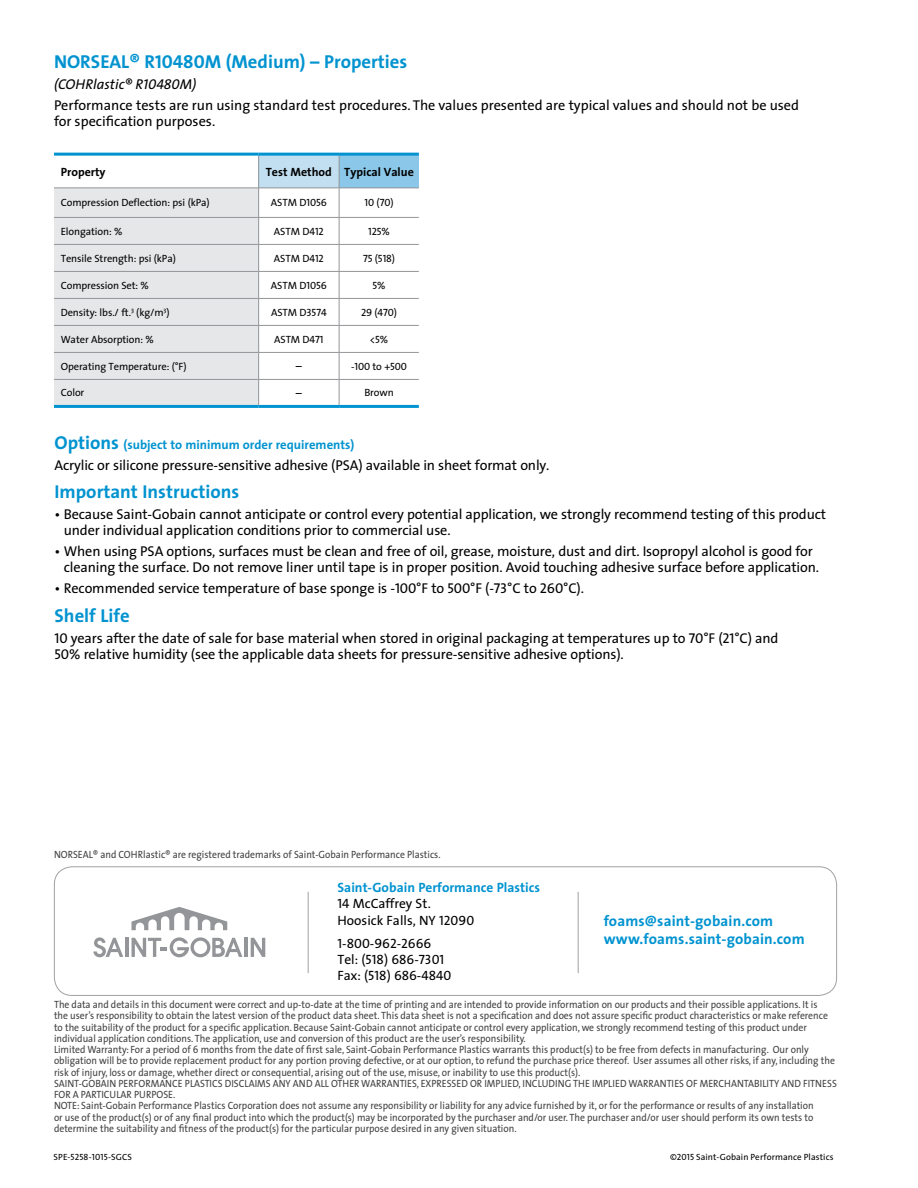
<style>
.page{position:relative;width:918px;height:1188px;background:#fff}
.page>*{position:absolute;margin:0;border:0;box-sizing:border-box;transform-origin:0 0}
.t1{font:700 18.75px "The Sans";color:#0093d0}
.t2{font:700 15px/18px "The Sans";letter-spacing:.01em;color:#0093d0}
.t3{font:14.25px/15.8px "The Sans";letter-spacing:-.01em;color:#000}
.t4{font:700 13.5px/16.2px "The Sans";color:#0093d0}
.t5{font:13.5px/16.2px "The Sans Caps";color:#000}
.t6{font:700 12.75px "The Sans";color:#0093d0}
.t7{font:700 12px "The Sans";color:#000}
.t8{font:12px "The Sans Caps";color:#000}
.t9{font:10.5px/11.2px "The Sans";color:#414042;scale:.92 1}
.t10{font:10.5px "The Sans";letter-spacing:-.01em;color:#000}
.t11{font:10.5px "The Sans Caps";letter-spacing:-.01em;color:#000}
.t12{font:9px "The Sans";letter-spacing:.015em;color:#000}
.t13{font:9px "The Sans Caps";letter-spacing:.01em;color:#000}
.s1{font-family:"The Sans Bold Caps";font-weight:400}
.s2{font-style:italic}
.s3{font-family:"The Sans Caps";font-style:italic}
.s4{font-family:"The Sans"}
.s5{font-size:18.75px}
.s6{font-family:"The Sans Caps"}
.s7{font-family:"The Sans Caps";font-weight:400;color:#000}
.s8{font-weight:400;color:#000}
</style>
<div class="page">
<div style="left:54px;top:866px;width:783px;height:130px;border:1px solid #9fa1a4;border-radius:18px"></div>
<hr style="left:578px;top:892px;width:1px;height:81px;background:#9fa1a4">
<hr style="left:308px;top:892px;width:1px;height:81px;background:#9fa1a4">
<svg style="left:132px;top:907px;width:95px;height:23px"></svg>
<hr style="left:244px;top:938px;width:3px;height:19px;background:#939598">
<svg style="left:251px;top:938px;width:14px;height:19px"></svg>
<hr style="left:125px;top:938px;width:3px;height:19px;background:#939598">
<svg style="left:93px;top:937px;width:30px;height:20px"></svg>
<svg style="left:132px;top:937px;width:110px;height:20px"></svg>
<div style="left:259px;top:154px;width:80px;height:34px;background:#c2dff1"></div>
<div style="left:339px;top:154px;width:80px;height:34px;background:#8ac7e8"></div>
<div style="left:54px;top:189px;width:204px;height:216px;background:#e6e7e8"></div>
<hr style="left:258px;top:156px;width:1px;height:32px;background:#939598">
<hr style="left:339px;top:156px;width:1px;height:32px;background:#939598">
<hr style="left:259px;top:271px;width:80px;height:1px;background:#939598">
<hr style="left:339px;top:271px;width:80px;height:1px;background:#939598">
<hr style="left:259px;top:298px;width:80px;height:1px;background:#939598">
<hr style="left:339px;top:298px;width:80px;height:1px;background:#939598">
<hr style="left:54px;top:217px;width:205px;height:1px;background:#939598">
<hr style="left:54px;top:244px;width:205px;height:1px;background:#939598">
<hr style="left:54px;top:271px;width:205px;height:1px;background:#939598">
<hr style="left:54px;top:298px;width:205px;height:1px;background:#939598">
<hr style="left:54px;top:325px;width:205px;height:1px;background:#939598">
<hr style="left:54px;top:352px;width:205px;height:1px;background:#939598">
<hr style="left:54px;top:379px;width:205px;height:1px;background:#939598">
<hr style="left:259px;top:325px;width:80px;height:1px;background:#939598">
<hr style="left:339px;top:325px;width:80px;height:1px;background:#939598">
<hr style="left:259px;top:352px;width:80px;height:1px;background:#939598">
<hr style="left:339px;top:352px;width:80px;height:1px;background:#939598">
<hr style="left:259px;top:379px;width:80px;height:1px;background:#939598">
<hr style="left:339px;top:379px;width:80px;height:1px;background:#939598">
<hr style="left:259px;top:217px;width:80px;height:1px;background:#939598">
<svg style="left:258px;top:189px;width:1px;height:216px"></svg>
<hr style="left:259px;top:244px;width:80px;height:1px;background:#939598">
<hr style="left:339px;top:217px;width:80px;height:1px;background:#939598">
<svg style="left:339px;top:189px;width:1px;height:216px"></svg>
<hr style="left:339px;top:244px;width:80px;height:1px;background:#939598">
<hr style="left:54px;top:405px;width:205px;height:3px;background:#0093d0">
<hr style="left:259px;top:405px;width:80px;height:3px;background:#0093d0">
<hr style="left:339px;top:405px;width:80px;height:3px;background:#0093d0">
<hr style="left:54px;top:153px;width:205px;height:3px;background:#0093d0">
<hr style="left:259px;top:153px;width:80px;height:3px;background:#0093d0">
<hr style="left:339px;top:153px;width:80px;height:3px;background:#0093d0">
<hr style="left:54px;top:188px;width:205px;height:1px;background:#939598">
<hr style="left:259px;top:188px;width:80px;height:1px;background:#939598">
<hr style="left:339px;top:188px;width:80px;height:1px;background:#939598">
<h1 class="t1" style="left:54px;top:46px;width:355px">NORSEAL® <span class="s1">R10480M (</span>Medium) – Properties</h1>
<h3 class="t3" style="left:54px;top:73px;width:747px;line-height:21.1px"><span class="s2">(COHRlastic® R</span><span class="s3">10480</span><span class="s2">M)<br></span>Performance tests are run using standard test procedures. The values presented are typical values and should not be used</h3>
<h3 class="t3" style="left:54px;top:112px;width:163px">for specification purposes.</h3>
<p class="t7" style="left:61px;top:162px;width:46px">Property</p>
<p class="t7" style="left:266px;top:162px;width:150px">Test Method Typical Value</p>
<p class="t10" style="left:61px;top:194px;width:151px">Compression Deflection: psi (kPa)</p>
<p class="t11" style="left:271px;top:194px;width:57px">ASTM D1056</p>
<p class="t11" style="left:365px;top:194px;width:30px">10 (70)</p>
<p class="t10" style="left:61px;top:222px;width:63px">Elongation: %</p>
<p class="t11" style="left:274px;top:222px;width:51px">ASTM D412</p>
<p class="t11" style="left:368px;top:222px;width:23px">125%</p>
<p class="t10" style="left:61px;top:249px;width:117px">Tensile Strength: psi (kPa)</p>
<p class="t11" style="left:274px;top:249px;width:51px">ASTM D412</p>
<p class="t11" style="left:363px;top:249px;width:34px">75 (518)</p>
<p class="t10" style="left:61px;top:276px;width:90px">Compression Set: %</p>
<p class="t11" style="left:271px;top:276px;width:57px">ASTM D1056</p>
<p class="t11" style="left:373px;top:276px;width:15px">5%</p>
<p class="t10" style="left:61px;top:303px;width:110px">Density: lbs./ ft.<sup>3</sup> (kg/m<sup>3</sup>)</p>
<p class="t11" style="left:271px;top:303px;width:57px">ASTM D3574</p>
<p class="t11" style="left:361px;top:303px;width:38px">29 (470)</p>
<p class="t10" style="left:61px;top:330px;width:95px">Water Absorption: %</p>
<p class="t11" style="left:274px;top:330px;width:51px">ASTM D471</p>
<p class="t11" style="left:370px;top:330px;width:20px"><span class="s4">&lt;</span>5%</p>
<p class="t10" style="left:61px;top:357px;width:127px">Operating Temperature: (°F)</p>
<p class="t8" style="left:296px;top:356px;width:7px">–</p>
<p class="t11" style="left:351px;top:357px;width:57px">-100 <span class="s4">to</span> +500</p>
<p class="t10" style="left:61px;top:384px;width:25px">Color</p>
<p class="t8" style="left:296px;top:383px;width:7px">–</p>
<p class="t10" style="left:364px;top:384px;width:31px">Brown</p>
<p class="t6" style="left:55px;top:434px;width:301px"><span class="s5">Options</span> (subject to minimum order requirements)</p>
<h3 class="t3" style="left:55px;top:457px;width:497px">Acrylic or silicone pressure-sensitive adhesive (PSA) available in sheet format only.</h3>
<h1 class="t1" style="left:55px;top:476px;width:186px">Important Instructions</h1>
<h3 class="t3" style="left:64px;top:506px;width:764px;text-indent:-9px">• Because Saint-Gobain cannot anticipate or control every potential application, we strongly recommend testing of this product under individual application conditions prior to commercial use.</h3>
<p class="t3" style="left:64px;top:543px;width:757px;text-indent:-9px">• When using PSA options, surfaces must be clean and free of oil, grease, moisture, dust and dirt. Isopropyl alcohol is good for cleaning the surface. Do not remove liner until tape is in proper position. Avoid touching adhesive surface before application.</p>
<h3 class="t3" style="left:55px;top:580px;width:531px">• Recommended service temperature of base sponge is -<span class="s6">100</span>°F to <span class="s6">500</span>°F (-<span class="s6">73</span>°C to <span class="s6">260</span>°C).</h3>
<h1 class="t1" style="left:55px;top:600px;width:77px">Shelf Life</h1>
<h3 class="t3" style="left:55px;top:630px;width:725px"><span class="s6">10</span> years after the date of sale for base material when stored in original packaging at temperatures up to <span class="s6">70°F</span> (<span class="s6">21°C</span>) and<br><span class="s6">50</span>% relative humidity (see the applicable data sheets for pressure-sensitive adhesive options).</h3>
<p class="t9" style="left:54px;top:848px;width:422px">NORSEAL® and COHRlastic® are registered trademarks of Saint-Gobain Performance Plastics.</p>
<p class="t4" style="left:338px;top:879px;width:204px">Saint-Gobain Performance Plastics<br><span class="s7">14</span> <span class="s8">McCaffrey St.<br>Hoosick Falls, NY</span> <span class="s7">12090</span></p>
<p class="t5" style="left:338px;top:935px;width:115px">1-800-962-2666<br><span class="s4">Tel:</span> (518) 686-7301<br><span class="s4">Fax:</span> (518) 686-4840</p>
<h2 class="t2" style="left:604px;top:912px;width:203px">foams@saint-gobain.com www.foams.saint-gobain.com</h2>
<p class="t9" style="left:54px;top:999px;width:852px">The data and details in this document were correct and up-to-date at the time of printing and are intended to provide information on our products and their possible applications. It is<br>the user’s responsibility to obtain the latest version of the product data sheet. This data sheet is not a specification and does not assure specific product characteristics or make reference to the suitability of the product for a specific application. Because Saint-Gobain cannot anticipate or control every application, we strongly recommend testing of this product under individual application conditions. The application, use and conversion of this product are the user’s responsibility.<br>Limited Warranty: For a period of 6 months from the date of first sale, Saint-Gobain Performance Plastics warrants this product(s) to be free from defects in manufacturing. Our only obligation will be to provide replacement product for any portion proving defective, or at our option, to refund the purchase price thereof. User assumes all other risks, if any, including the risk of injury, loss or damage, whether direct or consequential, arising out of the use, misuse, or inability to use this product(s).<br>SAINT-GOBAIN PERFORMANCE PLASTICS DISCLAIMS ANY AND ALL OTHER WARRANTIES, EXPRESSED OR IMPLIED, INCLUDING THE IMPLIED WARRANTIES OF MERCHANTABILITY AND FITNESS FOR A PARTICULAR PURPOSE.<br>NOTE: Saint-Gobain Performance Plastics Corporation does not assume any responsibility or liability for any advice furnished by it, or for the performance or results of any installation<br>or use of the product(s) or of any final product into which the product(s) may be incorporated by the purchaser and/or user. The purchaser and/or user should perform its own tests to determine the suitability and fitness of the product(s) for the particular purpose desired in any given situation.</p>
<p class="t13" style="left:54px;top:1149px;width:80px">SPE-5258-1015-SGCS</p>
<p class="t12" style="left:670px;top:1149px;width:165px"><span class="s6">©2015</span> Saint-Gobain Performance Plastics</p>
</div>
